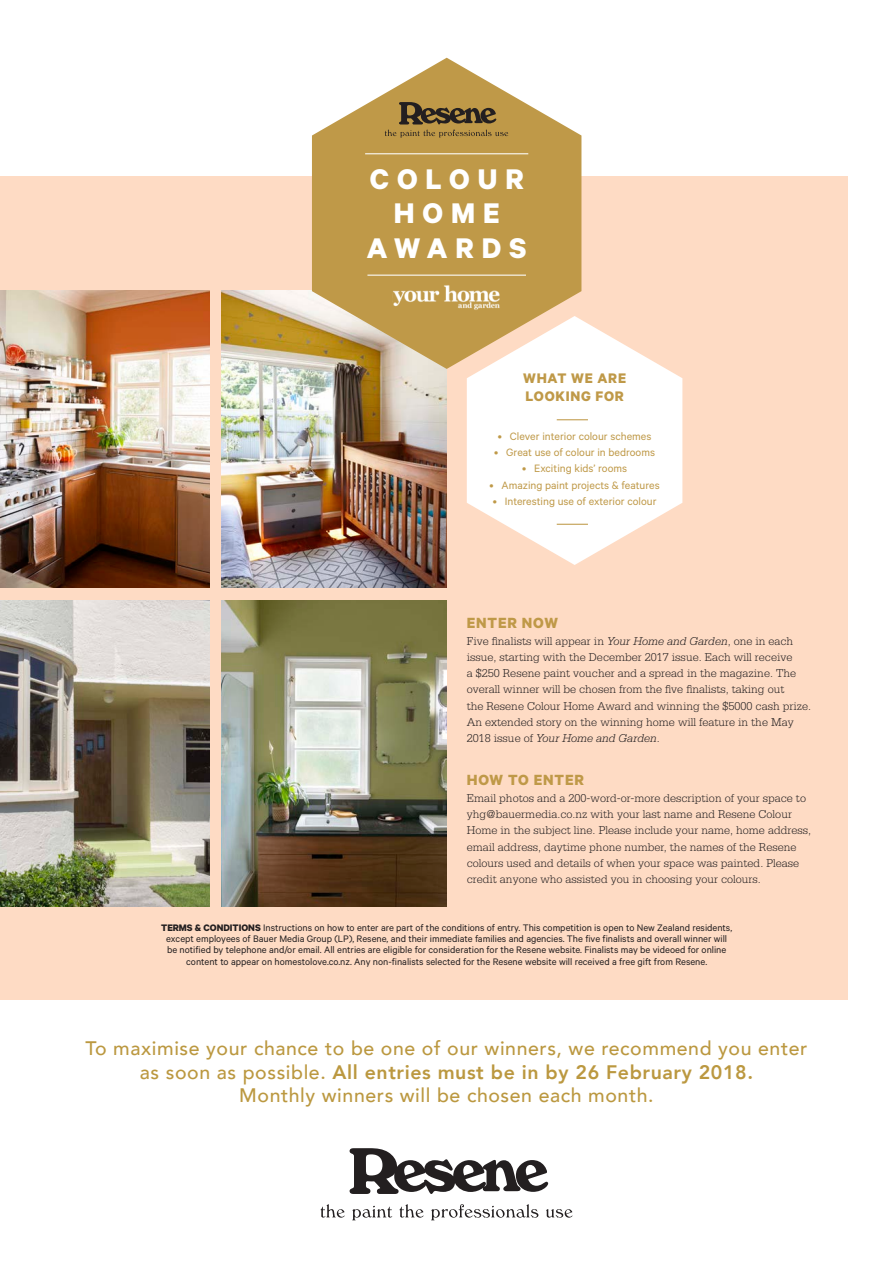
<style>
.page{position:relative;width:893px;height:1263px;background:#fff}
.page>*{position:absolute;margin:0;border:0;box-sizing:border-box;transform-origin:0 0}
.t1{font:700 31.95px/35px "Calibre";letter-spacing:.25em;color:#fff;text-align:center}
.t2{font:500 19.5px/23.4px "Avenir";letter-spacing:.03em;color:#bb9840;text-align:center}
.t3{font:700 16.65px "Calibre";letter-spacing:.05em;color:#bf9948}
.t4{font:700 15.6px/18.5px "Calibre";letter-spacing:.05em;color:#bf9948}
.t5{font:300 12px/16.4px "Serifa";color:#231f20}
.t6{font:12px "Calibre";color:#bf9948}
.t7{font:10.65px/11.4px "Calibre";color:#231f20;text-align:center}
.s1{font-style:italic}
.s2{font-weight:700}
.s3{font-weight:800}
</style>
<div class="page">
<div style="left:0;top:176px;width:848px;height:824px;background:#fedbc4"></div>
<img style="left:0;top:291px;width:210px;height:297px">
<img style="left:222px;top:291px;width:225px;height:297px">
<img style="left:0;top:600px;width:210px;height:306px">
<img style="left:222px;top:600px;width:225px;height:306px">
<svg style="left:312px;top:58px;width:269px;height:311px;fill:#bf9948"></svg>
<img style="left:393px;top:281px;width:108px;height:32px">
<hr style="left:365px;top:153px;width:163px;height:1px;background:#fff">
<hr style="left:367px;top:275px;width:159px;height:1px;background:#fff">
<svg style="left:467px;top:316px;width:215px;height:249px;fill:#fff"></svg>
<hr style="left:557px;top:419px;width:31px;height:1px;background:#bf9948">
<hr style="left:557px;top:524px;width:31px;height:1px;background:#bf9948">
<svg style="left:385px;top:102px;width:123px;height:35px;background:#91753c"></svg>
<svg style="left:350px;top:1148px;width:198px;height:46px"></svg>
<svg style="left:320px;top:1204px;width:252px;height:16px"></svg>
<h1 class="t1" style="left:370px;top:160px;width:156px">COLOUR</h1>
<h1 class="t1" style="left:367px;top:195px;width:161px">HOME<br>AWARDS</h1>
<h3 class="t4" style="left:523px;top:368px;width:105px">WHAT WE ARE<br>LOOKING FOR</h3>
<p class="t6" style="left:498px;top:429px;width:155px">• Clever interior colour schemes</p>
<p class="t6" style="left:494px;top:445px;width:162px">• Great use of colour in bedrooms</p>
<p class="t6" style="left:522px;top:462px;width:107px">• Exciting kids’ rooms</p>
<p class="t6" style="left:489px;top:478px;width:172px">• Amazing paint projects &amp; features</p>
<p class="t6" style="left:493px;top:494px;width:165px">• Interesting use of exterior colour</p>
<h3 class="t3" style="left:467px;top:613px;width:93px">ENTER NOW</h3>
<p class="t5" style="left:467px;top:632px;width:346px">Five finalists will appear in <span class="s1">Your Home and Garden</span>, one in each issue, starting with the December 2017 issue. Each will receive<br>a $250 Resene paint voucher and a spread in the magazine. The overall winner will be chosen from the five finalists, taking out<br>the Resene Colour Home Award and winning the $5000 cash prize.<br>An extended story on the winning home will feature in the May 2018 issue of <span class="s1">Your Home and Garden</span>.</p>
<h3 class="t3" style="left:467px;top:770px;width:119px">HOW TO ENTER</h3>
<p class="t5" style="left:467px;top:790px;width:346px">Email photos and a 200-word-or-more description of your space to yhg@bauermedia.co.nz with your last name and Resene Colour Home in the subject line. Please include your name, home address, email address, daytime phone number, the names of the Resene colours used and details of when your space was painted. Please credit anyone who assisted you in choosing your colours.</p>
<p class="t7" style="left:161px;top:921px;width:572px"><span class="s2">TERMS &amp; CONDITIONS</span> Instructions on how to enter are part of the conditions of entry. This competition is open to New Zealand residents, except employees of Bauer Media Group (LP), Resene, and their immediate families and agencies. The five finalists and overall winner will be notified by telephone and/or email. All entries are eligible for consideration for the Resene website. Finalists may be videoed for online content to appear on homestolove.co.nz. Any non-finalists selected for the Resene website will received a free gift from Resene.</p>
<h2 class="t2" style="left:86px;top:1036px;width:723px">To maximise your chance to be one of our winners, we recommend you enter as soon as possible. <span class="s3">All entries must be in by 26 February 2018.<br></span>Monthly winners will be chosen each month.</h2>
</div>
